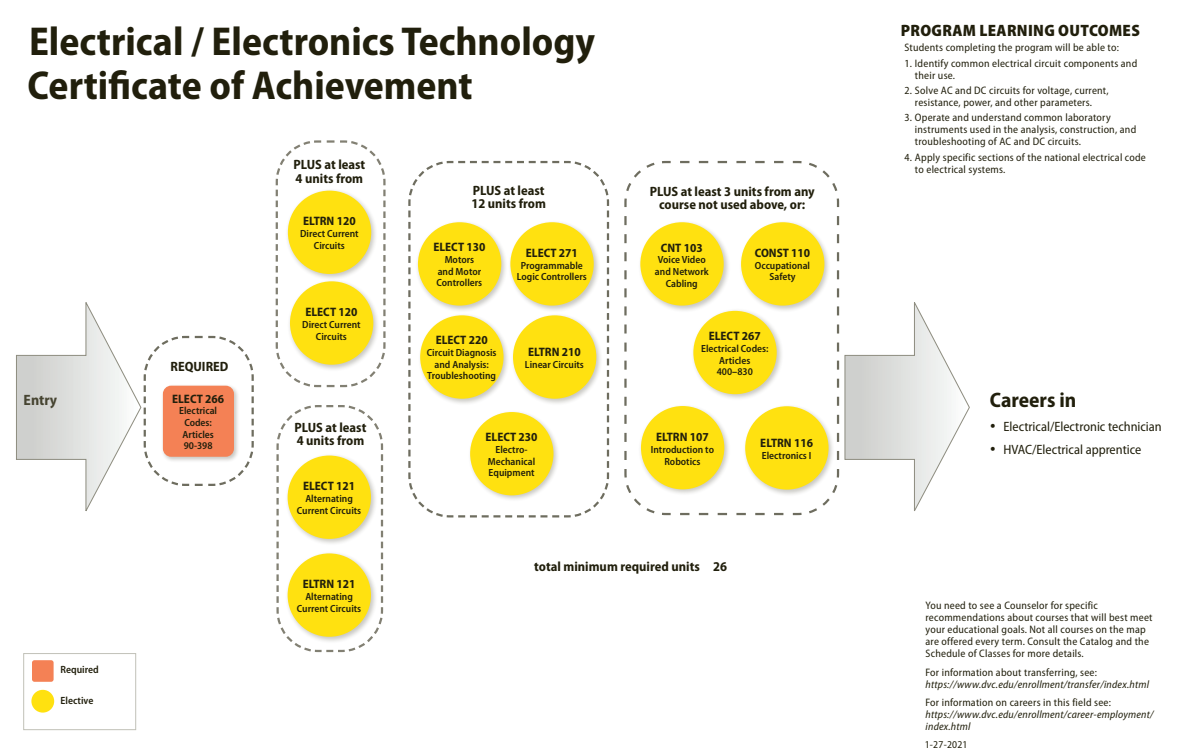
<style>
.page{position:relative;width:1188px;height:756px;background:#fff}
.page>*{position:absolute;margin:0;border:0;box-sizing:border-box;transform-origin:0 0}
.h1_title{font:700 semi-condensed 40.5px/43.5px "Myriad Pro";color:#211f0c}
.t1{font:700 semi-condensed 21px "Myriad Pro";color:#211f0c}
.Intended_Learning_Ou{font:900 semi-condensed 16.5px "Myriad Pro";letter-spacing:.02em;color:#211f0c}
.t2{font:700 semi-condensed 15px "Myriad Pro";color:#464431}
.PLUS{font:700 semi-condensed 13.5px/13.5px "Myriad Pro";color:#211f0c}
.t3{font:semi-condensed 13.5px "Myriad Pro";color:#211f0c}
.Area_text{font:700 semi-condensed 13.5px "Myriad Pro";color:#211f0c}
.Area_text-2{font:700 semi-condensed 12.23px "Myriad Pro";color:#211f0c}
.Outcomes_listings{font:semi-condensed 10.88px/12px "Myriad Pro";letter-spacing:.02em;color:#211f0c}
.Outcomes_listings-2{font:italic semi-condensed 10.88px/12px "Myriad Pro";letter-spacing:.02em;color:#211f0c}
.Area_text-3{font:600 semi-condensed 10.5px "Myriad Pro";color:#211f0c}
.Outcomes_listings-3{font:semi-condensed 10.5px "Myriad Pro";letter-spacing:.02em;color:#211f0c}
.Area_text-4{font:600 semi-condensed 10.35px/11.7px "Myriad Pro";color:#211f0c;text-align:center}
.s1{font-weight:700}
.s2{font-style:normal}
</style>
<div class="page">
<svg style="left:844px;top:302px;width:126px;height:209px"></svg>
<svg style="left:624px;top:160px;width:216px;height:356px"></svg>
<svg style="left:275px;top:140px;width:111px;height:248px"></svg>
<svg style="left:276px;top:405px;width:108px;height:248px"></svg>
<svg style="left:408px;top:160px;width:202px;height:358px"></svg>
<div style="left:285px;top:453px;width:93px;height:93px;background:#211f0c;opacity:.25"></div>
<div style="left:288px;top:456px;width:83px;height:83px;background:#ffe110;border-radius:50%"></div>
<div style="left:285px;top:551px;width:93px;height:93px;background:#211f0c;opacity:.25"></div>
<div style="left:288px;top:553px;width:83px;height:84px;background:#ffe110;border-radius:50%"></div>
<div style="left:508px;top:220px;width:93px;height:92px;background:#211f0c;opacity:.25"></div>
<div style="left:510px;top:222px;width:84px;height:84px;background:#ffe110;border-radius:50%"></div>
<div style="left:415px;top:220px;width:93px;height:92px;background:#211f0c;opacity:.25"></div>
<div style="left:418px;top:222px;width:83px;height:84px;background:#ffe110;border-radius:50%"></div>
<div style="left:510px;top:313px;width:93px;height:93px;background:#211f0c;opacity:.25"></div>
<div style="left:513px;top:315px;width:83px;height:84px;background:#ffe110;border-radius:50%"></div>
<div style="left:418px;top:313px;width:92px;height:93px;background:#211f0c;opacity:.25"></div>
<div style="left:420px;top:315px;width:84px;height:84px;background:#ffe110;border-radius:50%"></div>
<div style="left:468px;top:409px;width:92px;height:93px;background:#211f0c;opacity:.25"></div>
<div style="left:470px;top:412px;width:83px;height:83px;background:#ffe110;border-radius:50%"></div>
<svg style="left:16px;top:302px;width:238px;height:209px"></svg>
<div style="left:161px;top:383px;width:79px;height:80px;background:#211f0c;opacity:.25"></div>
<div style="left:163px;top:386px;width:71px;height:71px;background:#f48155;border-radius:8px"></div>
<div style="left:739px;top:220px;width:92px;height:92px;background:#211f0c;opacity:.25"></div>
<div style="left:741px;top:222px;width:83px;height:84px;background:#ffe110;border-radius:50%"></div>
<div style="left:743px;top:404px;width:92px;height:92px;background:#211f0c;opacity:.25"></div>
<div style="left:745px;top:406px;width:84px;height:84px;background:#ffe110;border-radius:50%"></div>
<div style="left:638px;top:220px;width:92px;height:92px;background:#211f0c;opacity:.25"></div>
<div style="left:640px;top:222px;width:84px;height:84px;background:#ffe110;border-radius:50%"></div>
<div style="left:691px;top:308px;width:93px;height:93px;background:#211f0c;opacity:.25"></div>
<div style="left:693px;top:311px;width:84px;height:83px;background:#ffe110;border-radius:50%"></div>
<div style="left:638px;top:403px;width:93px;height:93px;background:#211f0c;opacity:.25"></div>
<div style="left:641px;top:406px;width:83px;height:83px;background:#ffe110;border-radius:50%"></div>
<div style="left:285px;top:188px;width:93px;height:93px;background:#211f0c;opacity:.25"></div>
<div style="left:288px;top:191px;width:83px;height:83px;background:#ffe110;border-radius:50%"></div>
<div style="left:287px;top:279px;width:93px;height:92px;background:#211f0c;opacity:.25"></div>
<div style="left:290px;top:281px;width:83px;height:84px;background:#ffe110;border-radius:50%"></div>
<div style="left:23px;top:653px;width:113px;height:77px;border:1px solid #c1c1b8"></div>
<div style="left:32px;top:660px;width:22px;height:22px;background:#f48155;border-radius:2px"></div>
<div style="left:31px;top:690px;width:23px;height:23px;background:#ffe110;border-radius:50%"></div>
<p class="h1_title" style="left:28px;top:19px;width:569px">Electrical / Electronics Technology<br>Certificate of Achievement</p>
<p class="Intended_Learning_Ou" style="left:901px;top:20px;width:241px">PROGRAM LEARNING OUTCOMES</p>
<p class="Outcomes_listings" style="left:904px;top:42px;width:216px">Students completing the program will be able to:</p>
<p class="Outcomes_listings" style="left:915px;top:57px;width:224px;text-indent:-10px">1. Identify common electrical circuit components and their use.</p>
<p class="Outcomes_listings" style="left:904px;top:84px;width:206px;text-align:center">2. Solve AC and DC circuits for voltage, current, resistance, power, and other parameters.</p>
<p class="Outcomes_listings" style="left:915px;top:112px;width:223px;text-indent:-10px">3. Operate and understand common laboratory instruments used in the analysis, construction, and troubleshooting of AC and DC circuits.</p>
<p class="Outcomes_listings" style="left:915px;top:151px;width:233px;text-indent:-10px">4. Apply specific sections of the national electrical code to electrical systems.</p>
<p class="PLUS" style="left:293px;top:158px;width:73px">PLUS at least<br>4 units from</p>
<p class="t2" style="left:24px;top:391px;width:35px">Entry</p>
<p class="Area_text-3" style="left:61px;top:663px;width:40px">Required</p>
<p class="Area_text-3" style="left:61px;top:694px;width:34px">Elective</p>
<p class="Area_text" style="left:171px;top:358px;width:59px">REQUIRED</p>
<p class="Area_text-2" style="left:172px;top:391px;width:53px">ELECT 266</p>
<p class="Area_text-4" style="left:179px;top:405px;width:39px">Electrical<br>Codes:<br>Articles<br>90-398</p>
<p class="Area_text-2" style="left:303px;top:213px;width:54px">ELTRN 120</p>
<p class="Area_text-4" style="left:300px;top:228px;width:60px">Direct Current<br>Circuits</p>
<p class="Area_text-2" style="left:305px;top:304px;width:53px">ELECT 120</p>
<p class="Area_text-4" style="left:302px;top:318px;width:60px">Direct Current<br>Circuits</p>
<p class="PLUS" style="left:295px;top:420px;width:73px">PLUS at least<br>4 units from</p>
<p class="Area_text-2" style="left:303px;top:478px;width:53px">ELECT 121</p>
<p class="Area_text-4" style="left:297px;top:493px;width:66px">Alternating<br>Current Circuits</p>
<p class="Area_text-2" style="left:303px;top:576px;width:54px">ELTRN 121</p>
<p class="Area_text-4" style="left:297px;top:590px;width:66px">Alternating<br>Current Circuits</p>
<p class="PLUS" style="left:471px;top:183px;width:76px">PLUS at least<br>12 units from</p>
<p class="PLUS" style="left:650px;top:184px;width:166px;text-align:center">PLUS at least 3 units from any course not used above, or:</p>
<p class="Area_text-2" style="left:433px;top:239px;width:53px">ELECT 130</p>
<p class="Area_text-4" style="left:437px;top:253px;width:47px">Motors and Motor<br>Controllers</p>
<p class="Area_text-2" style="left:526px;top:245px;width:53px">ELECT 271</p>
<p class="Area_text-4" style="left:517px;top:259px;width:71px">Programmable<br>Logic Controllers</p>
<p class="Area_text-2" style="left:661px;top:240px;width:43px">CNT 103</p>
<p class="Area_text-4" style="left:655px;top:254px;width:55px">Voice Video and Network<br>Cabling</p>
<p class="Area_text-2" style="left:755px;top:245px;width:57px">CONST 110</p>
<p class="Area_text-4" style="left:755px;top:259px;width:57px">Occupational<br>Safety</p>
<p class="Area_text-2" style="left:436px;top:332px;width:53px">ELECT 220</p>
<p class="Area_text-4" style="left:427px;top:346px;width:71px">Circuit Diagnosis and Analysis:<br>Troubleshooting</p>
<p class="Area_text-2" style="left:528px;top:344px;width:54px">ELTRN 210</p>
<p class="Area_text-4" style="left:525px;top:358px;width:60px">Linear Circuits</p>
<p class="Area_text-2" style="left:709px;top:328px;width:53px">ELECT 267</p>
<p class="Area_text-4" style="left:701px;top:342px;width:69px">Electrical Codes:<br>Articles<br>400<span class="s1">–</span>830</p>
<p class="Area_text-2" style="left:486px;top:429px;width:53px">ELECT 230</p>
<p class="Area_text-4" style="left:488px;top:443px;width:49px">Electro-<br>Mechanical<br>Equipment</p>
<p class="Area_text-2" style="left:656px;top:429px;width:54px">ELTRN 107</p>
<p class="Area_text-4" style="left:651px;top:443px;width:65px">Introduction to<br>Robotics</p>
<p class="Area_text-2" style="left:760px;top:435px;width:54px">ELTRN 116</p>
<p class="Area_text-4" style="left:762px;top:449px;width:51px">Electronics I</p>
<p class="PLUS" style="left:534px;top:559px;width:195px">total minimum required units 26</p>
<p class="t1" style="left:990px;top:387px;width:88px">Careers in</p>
<p class="t3" style="left:990px;top:418px;width:173px">• Electrical/Electronic technician</p>
<p class="t3" style="left:990px;top:441px;width:153px">• HVAC/Electrical apprentice</p>
<p class="Outcomes_listings" style="left:926px;top:599px;width:229px">You need to see a Counselor for specific recommendations about courses that will best meet your educational goals. Not all courses on the map are offered every term. Consult the Catalog and the Schedule of Classes for more details.</p>
<p class="Outcomes_listings-2" style="left:926px;top:666px;width:225px"><span class="s2">For information about transferring, see: </span>https://www.dvc.edu/enrollment/transfer/index.html</p>
<p class="Outcomes_listings-2" style="left:926px;top:697px;width:230px"><span class="s2">For information on careers in this field see: </span>https://www.dvc.edu/enrollment/career-employment/ index.html</p>
<p class="Outcomes_listings-3" style="left:925px;top:738px;width:44px">1-27-2021</p>
</div>
